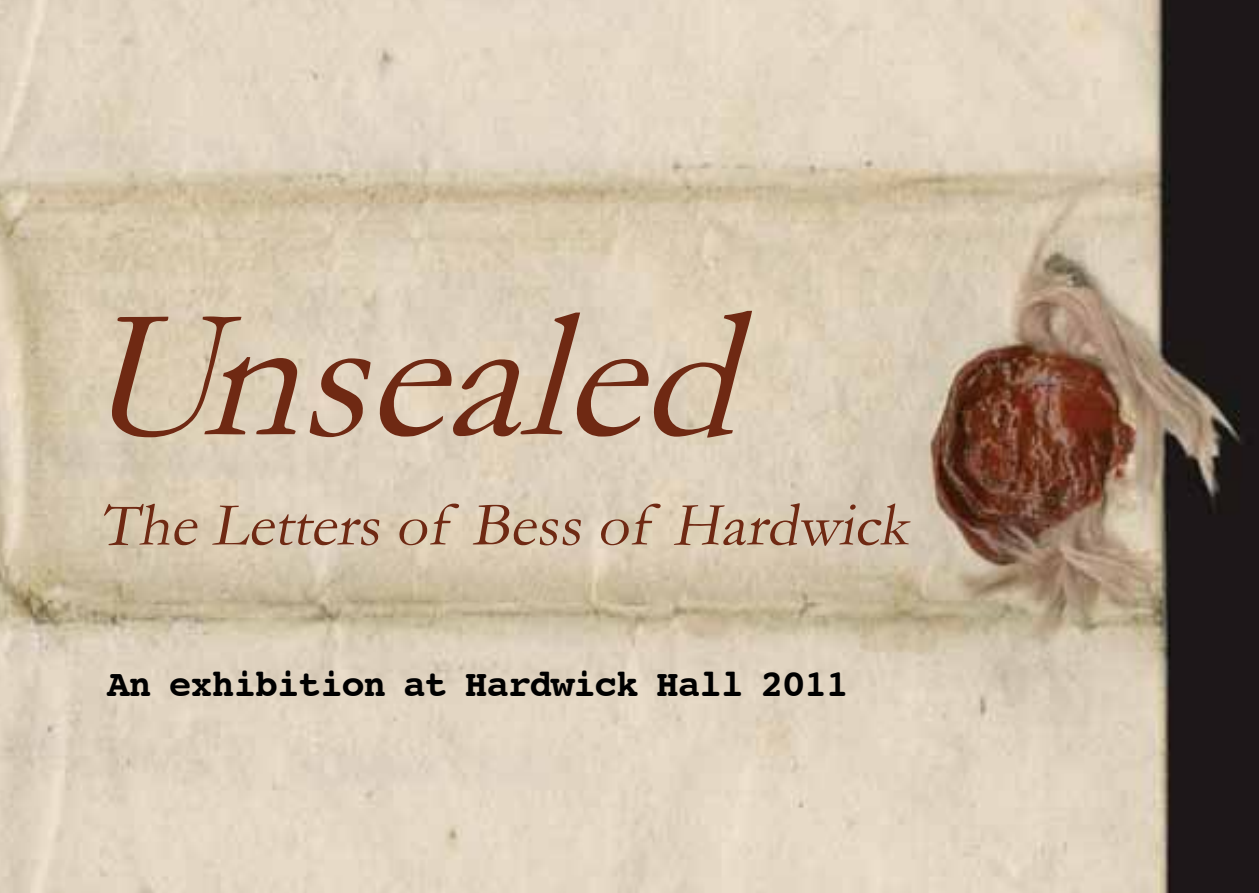
<style>
.page{position:relative;width:1259px;height:893px;background:#fff}
.page>*{position:absolute;margin:0;border:0;box-sizing:border-box;transform-origin:0 0}
.t1{font:italic 187.5px "Garamond";color:#6f2913}
.t2{font:italic 62.4px "Garamond";color:#6f2913}
.t3{font:700 38.1px "Courier";letter-spacing:-.03em;color:#000}
</style>
<div class="page">
<img style="left:0;top:0;width:1259px;height:893px">
<h1 class="t1" style="left:83px;top:263px;width:711px">Unsealed</h1>
<h2 class="t2" style="left:99px;top:487px;width:823px">The Lettersof Bessof Hardwick</h2>
<p class="t3" style="left:107px;top:654px;width:743px">An exhibition at Hardwick Hall 2011</p>
</div>
